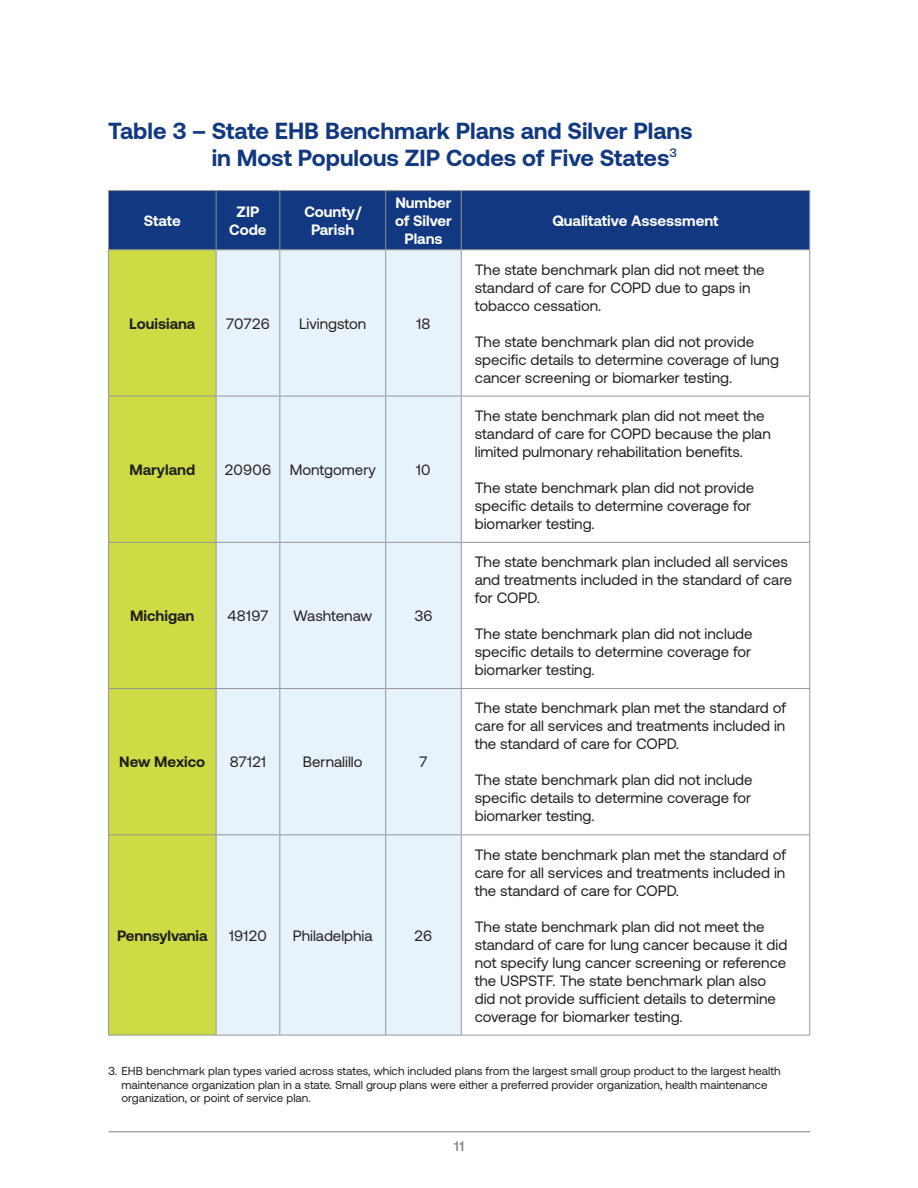
<style>
.page{position:relative;width:918px;height:1188px;background:#fff}
.page>*{position:absolute;margin:0;border:0;box-sizing:border-box;transform-origin:0 0}
.t1{font:700 23.25px/27px "Aeonik";color:#113880}
.t2{font:15px/18px "Aeonik";color:#231f20}
.t3{font:700 15px/18px "Aeonik";color:#fff;text-align:center}
.t4{font:700 15px "Aeonik";color:#231f20}
.t5{font:500 13.8px "Aeonik";color:#808285}
.References_0923{font:11.7px/13.5px "Aeonik";color:#231f20}
</style>
<div class="page">
<hr style="left:109px;top:1131px;width:701px;height:1px;background:#808285">
<div style="left:109px;top:191px;width:700px;height:58px;background:#113880"></div>
<div style="left:109px;top:250px;width:107px;height:785px;background:#cddc44"></div>
<div style="left:217px;top:250px;width:244px;height:785px;background:#e7f2fa"></div>
<svg style="left:462px;top:250px;width:347px;height:785px"></svg>
<hr style="left:108px;top:190px;width:108px;height:1px;background:#939598">
<hr style="left:108px;top:191px;width:1px;height:58px;background:#939598">
<hr style="left:216px;top:190px;width:64px;height:1px;background:#939598">
<hr style="left:216px;top:191px;width:1px;height:58px;background:#939598">
<hr style="left:280px;top:190px;width:106px;height:1px;background:#939598">
<hr style="left:279px;top:191px;width:1px;height:58px;background:#939598">
<hr style="left:386px;top:190px;width:75px;height:1px;background:#939598">
<hr style="left:385px;top:191px;width:1px;height:58px;background:#939598">
<hr style="left:461px;top:190px;width:349px;height:1px;background:#939598">
<hr style="left:461px;top:191px;width:1px;height:58px;background:#939598">
<hr style="left:809px;top:191px;width:1px;height:58px;background:#939598">
<hr style="left:108px;top:249px;width:108px;height:1px;background:#939598">
<hr style="left:108px;top:250px;width:1px;height:146px;background:#939598">
<hr style="left:216px;top:249px;width:64px;height:1px;background:#939598">
<hr style="left:216px;top:250px;width:1px;height:146px;background:#939598">
<hr style="left:280px;top:249px;width:106px;height:1px;background:#939598">
<hr style="left:279px;top:250px;width:1px;height:146px;background:#939598">
<hr style="left:386px;top:249px;width:75px;height:1px;background:#939598">
<hr style="left:385px;top:250px;width:1px;height:146px;background:#939598">
<hr style="left:461px;top:249px;width:349px;height:1px;background:#939598">
<hr style="left:461px;top:250px;width:1px;height:146px;background:#939598">
<hr style="left:809px;top:250px;width:1px;height:146px;background:#939598">
<hr style="left:108px;top:396px;width:108px;height:1px;background:#939598">
<hr style="left:108px;top:397px;width:1px;height:145px;background:#939598">
<hr style="left:216px;top:396px;width:64px;height:1px;background:#939598">
<hr style="left:216px;top:397px;width:1px;height:145px;background:#939598">
<hr style="left:280px;top:396px;width:106px;height:1px;background:#939598">
<hr style="left:279px;top:397px;width:1px;height:145px;background:#939598">
<hr style="left:386px;top:396px;width:75px;height:1px;background:#939598">
<hr style="left:385px;top:397px;width:1px;height:145px;background:#939598">
<hr style="left:461px;top:396px;width:349px;height:1px;background:#939598">
<hr style="left:461px;top:397px;width:1px;height:145px;background:#939598">
<hr style="left:809px;top:397px;width:1px;height:145px;background:#939598">
<hr style="left:108px;top:542px;width:108px;height:1px;background:#939598">
<hr style="left:108px;top:543px;width:1px;height:145px;background:#939598">
<hr style="left:216px;top:542px;width:64px;height:1px;background:#939598">
<hr style="left:216px;top:543px;width:1px;height:145px;background:#939598">
<hr style="left:280px;top:542px;width:106px;height:1px;background:#939598">
<hr style="left:279px;top:543px;width:1px;height:145px;background:#939598">
<hr style="left:386px;top:542px;width:75px;height:1px;background:#939598">
<hr style="left:385px;top:543px;width:1px;height:145px;background:#939598">
<hr style="left:461px;top:542px;width:349px;height:1px;background:#939598">
<hr style="left:461px;top:543px;width:1px;height:145px;background:#939598">
<hr style="left:809px;top:543px;width:1px;height:145px;background:#939598">
<hr style="left:108px;top:688px;width:108px;height:1px;background:#939598">
<hr style="left:108px;top:689px;width:1px;height:145px;background:#939598">
<hr style="left:216px;top:688px;width:64px;height:1px;background:#939598">
<hr style="left:216px;top:689px;width:1px;height:145px;background:#939598">
<hr style="left:280px;top:688px;width:106px;height:1px;background:#939598">
<hr style="left:279px;top:689px;width:1px;height:145px;background:#939598">
<hr style="left:386px;top:688px;width:75px;height:1px;background:#939598">
<hr style="left:385px;top:689px;width:1px;height:145px;background:#939598">
<hr style="left:461px;top:688px;width:349px;height:1px;background:#939598">
<hr style="left:461px;top:689px;width:1px;height:145px;background:#939598">
<hr style="left:809px;top:689px;width:1px;height:145px;background:#939598">
<hr style="left:108px;top:834px;width:108px;height:1px;background:#939598">
<hr style="left:108px;top:835px;width:1px;height:200px;background:#939598">
<hr style="left:216px;top:834px;width:64px;height:1px;background:#939598">
<hr style="left:216px;top:835px;width:1px;height:200px;background:#939598">
<hr style="left:280px;top:834px;width:106px;height:1px;background:#939598">
<hr style="left:279px;top:835px;width:1px;height:200px;background:#939598">
<hr style="left:386px;top:834px;width:75px;height:1px;background:#939598">
<hr style="left:385px;top:835px;width:1px;height:200px;background:#939598">
<hr style="left:461px;top:834px;width:349px;height:1px;background:#939598">
<hr style="left:461px;top:835px;width:1px;height:200px;background:#939598">
<hr style="left:809px;top:835px;width:1px;height:200px;background:#939598">
<hr style="left:108px;top:1035px;width:108px;height:1px;background:#939598">
<hr style="left:216px;top:1035px;width:64px;height:1px;background:#939598">
<hr style="left:280px;top:1035px;width:106px;height:1px;background:#939598">
<hr style="left:386px;top:1035px;width:75px;height:1px;background:#939598">
<hr style="left:461px;top:1035px;width:349px;height:1px;background:#939598">
<p class="t1" style="left:212px;top:117px;width:483px;text-indent:-104px">Table 3 – State EHB Benchmark Plans and Silver Plans in Most Populous ZIP Codes of Five States<sup>3</sup></p>
<p class="t3" style="left:144px;top:211px;width:39px">State</p>
<p class="t3" style="left:229px;top:202px;width:39px">ZIP<br>Code</p>
<p class="t3" style="left:304px;top:202px;width:58px">County/<br>Parish</p>
<p class="t3" style="left:395px;top:193px;width:58px">Number of Silver<br>Plans</p>
<p class="t4" style="left:129px;top:315px;width:68px">Louisiana</p>
<p class="t2" style="left:226px;top:314px;width:45px">70726</p>
<p class="t2" style="left:299px;top:314px;width:69px">Livingston</p>
<p class="t2" style="left:416px;top:314px;width:16px">18</p>
<p class="t4" style="left:129px;top:461px;width:67px">Maryland</p>
<p class="t2" style="left:225px;top:461px;width:48px">20906</p>
<p class="t2" style="left:290px;top:461px;width:88px">Montgomery</p>
<p class="t2" style="left:416px;top:461px;width:16px">10</p>
<p class="t4" style="left:130px;top:607px;width:66px">Michigan</p>
<p class="t2" style="left:227px;top:607px;width:43px">48197</p>
<p class="t2" style="left:293px;top:607px;width:81px">Washtenaw</p>
<p class="t2" style="left:414px;top:607px;width:20px">36</p>
<p class="t4" style="left:119px;top:753px;width:88px">New Mexico</p>
<p class="t2" style="left:230px;top:753px;width:38px">87121</p>
<p class="t2" style="left:303px;top:753px;width:61px">Bernalillo</p>
<p class="t2" style="left:419px;top:753px;width:9px">7</p>
<p class="t4" style="left:117px;top:927px;width:92px">Pennsylvania</p>
<p class="t2" style="left:229px;top:926px;width:39px">19120</p>
<p class="t2" style="left:293px;top:926px;width:81px">Philadelphia</p>
<p class="t2" style="left:415px;top:926px;width:19px">26</p>
<p class="t3" style="left:552px;top:211px;width:168px">Qualitative Assessment</p>
<p class="t2" style="left:475px;top:260px;width:291px">The state benchmark plan did not meet the standard of care for COPD due to gaps in tobacco cessation.</p>
<p class="t2" style="left:475px;top:332px;width:306px">The state benchmark plan did not provide specific details to determine coverage of lung cancer screening or biomarker testing.</p>
<p class="t2" style="left:475px;top:407px;width:298px">The state benchmark plan did not meet the standard of care for COPD because the plan limited pulmonary rehabilitation benefits.</p>
<p class="t2" style="left:475px;top:479px;width:281px">The state benchmark plan did not provide specific details to determine coverage for biomarker testing.</p>
<p class="t2" style="left:475px;top:553px;width:319px">The state benchmark plan included all services and treatments included in the standard of care for COPD.</p>
<p class="t2" style="left:475px;top:625px;width:279px;text-align:justify">The state benchmark plan did not include specific details to determine coverage for biomarker testing.</p>
<p class="t2" style="left:475px;top:699px;width:313px;text-align:justify">The state benchmark plan met the standard of care for all services and treatments included in the standard of care for COPD.</p>
<p class="t2" style="left:475px;top:771px;width:279px;text-align:justify">The state benchmark plan did not include specific details to determine coverage for biomarker testing.</p>
<p class="t2" style="left:475px;top:845px;width:313px;text-align:justify">The state benchmark plan met the standard of care for all services and treatments included in the standard of care for COPD.</p>
<p class="t2" style="left:475px;top:917px;width:314px">The state benchmark plan did not meet the standard of care for lung cancer because it did not specify lung cancer screening or reference the USPSTF. The state benchmark plan also did not provide sufficient details to determine coverage for biomarker testing.</p>
<p class="References_0923" style="left:122px;top:1064px;width:661px;text-indent:-14px">3. EHB benchmark plan types varied across states, which included plans from the largest small group product to the largest health maintenance organization plan in a state. Small group plans were either a preferred provider organization, health maintenance organization, or point of service plan.</p>
<p class="t5" style="left:454px;top:1139px;width:12px">11</p>
</div>
